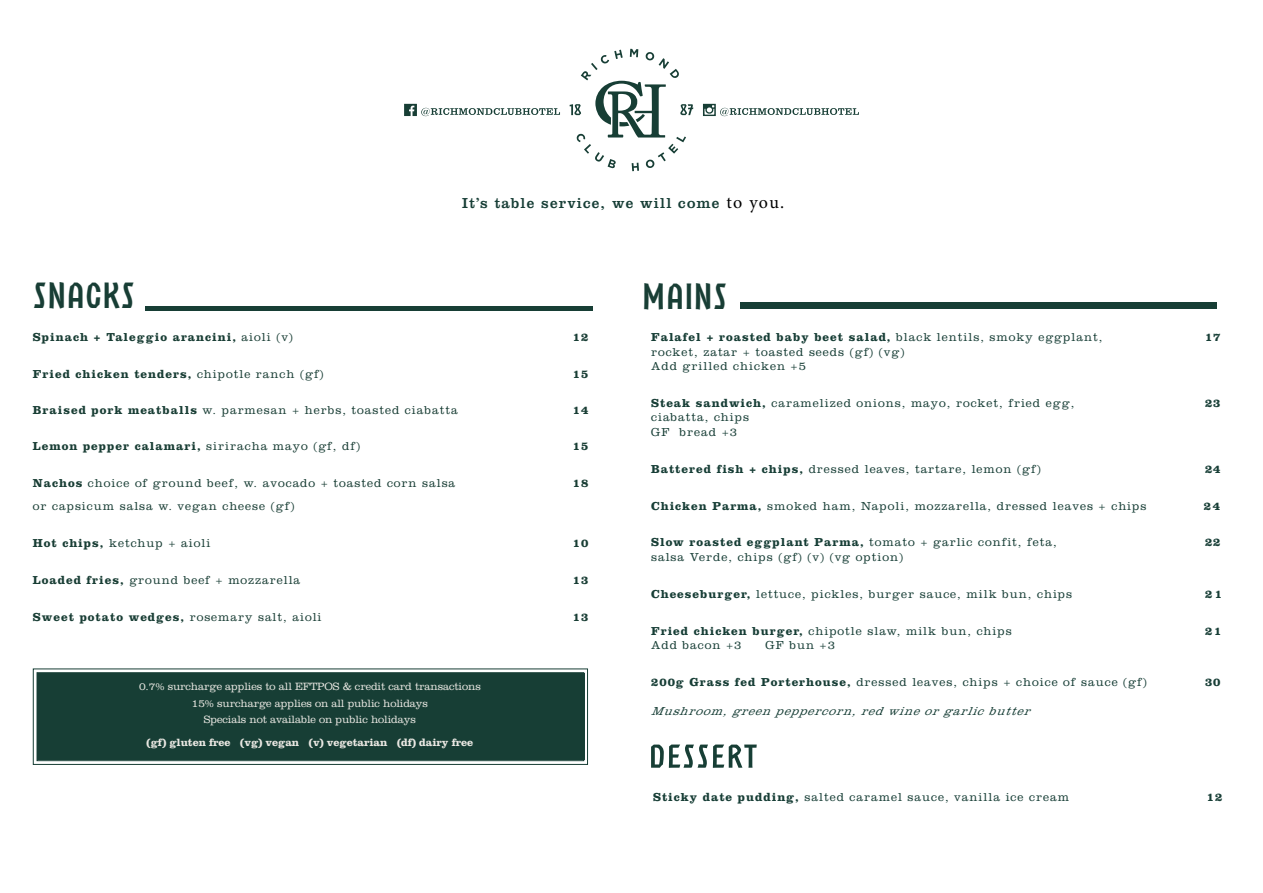
<style>
.page{position:relative;width:1263px;height:893px;background:#fff}
.page>*{position:absolute;margin:0;border:0;box-sizing:border-box;transform-origin:0 0}
.t1{font:700 33px "Rothenburg";color:#183e35}
.t2{font:15px "Clarendon LT Std";letter-spacing:.08em;color:#173e36}
.t3{font:300 12px/14.4px "Clarendon LT Std";letter-spacing:.08em;color:#173e36}
.t4{font:300 12px "Clarendon LT Std";letter-spacing:.08em;color:#193e35}
.t5{font:700 12px "Clarendon LT Std";letter-spacing:.08em;color:#193e35}
.t6{font:700 12px "Clarendon LT Std";letter-spacing:.08em;color:#173e36}
.t7{font:italic 300 12px "Clarendon LT Std";color:#173e36}
.t8{font:300 10.95px/16.5px "Clarendon LT Std";letter-spacing:-.01em;color:#eae8e3;text-align:center}
.t9{font:700 10.95px "Clarendon LT Std";letter-spacing:-.01em;color:#eae8e3}
.s1{font-family:"Minion Pro";font-size:18px;color:#000}
.s2{font-weight:300}
.s3{font-weight:700}
</style>
<div class="page">
<svg style="left:651px;top:744px;width:106px;height:24px"></svg>
<svg style="left:33px;top:668px;width:555px;height:97px"></svg>
<div style="left:37px;top:672px;width:547px;height:89px;border:1px solid #173e35"></div>
<div style="left:38px;top:673px;width:547px;height:87px;background:#173e35"></div>
<svg style="left:570px;top:49px;width:123px;height:122px"></svg>
<svg style="left:703px;top:104px;width:156px;height:12px"></svg>
<svg style="left:404px;top:104px;width:156px;height:12px"></svg>
<hr style="left:145px;top:306px;width:447px;height:4px;background:#173e35">
<div style="left:740px;top:302px;width:476px;height:7px;background:#173e35"></div>
<h1 class="t1" style="left:33px;top:274px;width:103px">SNACKS</h1>
<p class="t2" style="left:462px;top:194px;width:324px">It’s table service, we will come <span class="s1">to you.</span></p>
<h1 class="t1" style="left:642px;top:275px;width:87px">MAINS</h1>
<p class="t5" style="left:33px;top:330px;width:262px">Spinach + Taleggio arancini, <span class="s2">aioli (v)</span></p>
<p class="t5" style="left:573px;top:330px;width:17px">12</p>
<p class="t5" style="left:33px;top:367px;width:292px">Fried chicken tenders, <span class="s2">chipotle ranch (gf)</span></p>
<p class="t5" style="left:573px;top:367px;width:17px">15</p>
<p class="t4" style="left:33px;top:403px;width:426px"><span class="s3">Braised pork meatballs</span> w. parmesan + herbs, toasted ciabatta</p>
<p class="t5" style="left:573px;top:402px;width:17px">14</p>
<p class="t5" style="left:33px;top:439px;width:329px">Lemon pepper calamari, <span class="s2">siriracha mayo (gf, df)</span></p>
<p class="t5" style="left:573px;top:439px;width:17px">15</p>
<p class="t4" style="left:33px;top:476px;width:424px"><span class="s3">Nachos</span> choice of ground beef, w. avocado + toasted corn salsa</p>
<p class="t5" style="left:573px;top:476px;width:17px">18</p>
<p class="t4" style="left:33px;top:499px;width:263px">or capsicum salsa w. vegan cheese (gf)</p>
<p class="t4" style="left:33px;top:536px;width:179px"><span class="s3">Hot chips,</span> ketchup + aioli</p>
<p class="t5" style="left:573px;top:535px;width:17px">10</p>
<p class="t4" style="left:33px;top:573px;width:269px"><span class="s3">Loaded fries,</span> ground beef + mozzarella</p>
<p class="t5" style="left:573px;top:572px;width:17px">13</p>
<p class="t5" style="left:33px;top:609px;width:290px">Sweet potato wedges, <span class="s2">rosemary salt, aioli</span></p>
<p class="t5" style="left:573px;top:609px;width:17px">13</p>
<p class="t8" style="left:139px;top:678px;width:343px">0.7% surcharge applies to all EFTPOS &amp; credit card transactions<br>15% surcharge applies on all public holidays<br>Specials not available on public holidays</p>
<p class="t9" style="left:147px;top:736px;width:328px">(gf) gluten free (vg) vegan (v) vegetarian (df) dairy free</p>
<p class="t6" style="left:651px;top:330px;width:453px">Falafel + roasted baby beet salad, <span class="s2">black lentils, smoky eggplant,</span></p>
<p class="t6" style="left:1205px;top:330px;width:17px">17</p>
<p class="t3" style="left:651px;top:344px;width:255px">rocket, zatar + toasted seeds (gf) (vg)<br>Add grilled chicken +5</p>
<p class="t3" style="left:651px;top:396px;width:425px"><span class="s3">Steak sandwich,</span> caramelized onions, mayo, rocket, fried egg,</p>
<p class="t6" style="left:1205px;top:396px;width:17px">23</p>
<p class="t3" style="left:651px;top:410px;width:100px">ciabatta, chips<br>GF bread +3</p>
<p class="t3" style="left:651px;top:461px;width:391px"><span class="s3">Battered fish + chips,</span> dressed leaves, tartare, lemon (gf)</p>
<p class="t6" style="left:1205px;top:461px;width:17px">24</p>
<p class="t3" style="left:651px;top:498px;width:497px"><span class="s3">Chicken Parma,</span> smoked ham, Napoli, mozzarella, dressed leaves + chips</p>
<p class="t6" style="left:1204px;top:498px;width:18px">24</p>
<p class="t6" style="left:651px;top:535px;width:407px">Slow roasted eggplant Parma, <span class="s2">tomato + garlic confit, feta,</span></p>
<p class="t6" style="left:1205px;top:535px;width:17px">22</p>
<p class="t3" style="left:651px;top:550px;width:253px">salsa Verde, chips (gf) (v) (vg option)</p>
<p class="t3" style="left:651px;top:587px;width:423px"><span class="s3">Cheeseburger,</span> lettuce, pickles, burger sauce, milk bun, chips</p>
<p class="t6" style="left:1205px;top:586px;width:19px">21</p>
<p class="t3" style="left:651px;top:623px;width:362px"><span class="s3">Fried chicken burger,</span> chipotle slaw, milk bun, chips</p>
<p class="t6" style="left:1205px;top:623px;width:18px">21</p>
<p class="t3" style="left:651px;top:638px;width:92px">Add bacon +3</p>
<p class="t3" style="left:765px;top:638px;width:71px">GF bun +3</p>
<p class="t3" style="left:651px;top:675px;width:497px"><span class="s3">200g Grass fed Porterhouse,</span> dressed leaves, chips + choice of sauce (gf)</p>
<p class="t6" style="left:1205px;top:675px;width:17px">30</p>
<p class="t7" style="left:651px;top:704px;width:386px">Mushroom,greenpeppercorn,redwineorgarlicbutter</p>
<p class="t3" style="left:653px;top:790px;width:417px"><span class="s3">Sticky date pudding,</span> salted caramel sauce, vanilla ice cream</p>
<p class="t6" style="left:1207px;top:790px;width:17px">12</p>
</div>
